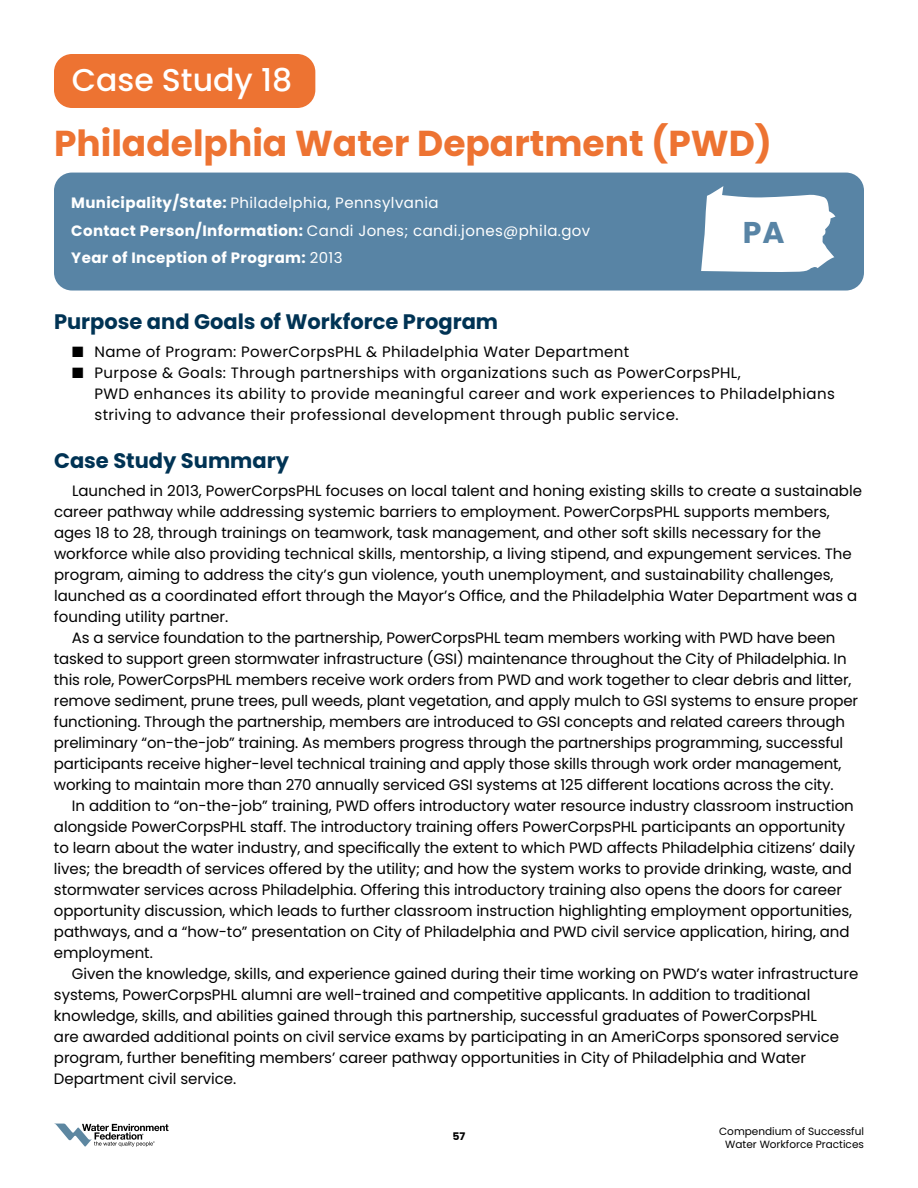
<style>
.page{position:relative;width:918px;height:1188px;background:#fff}
.page>*{position:absolute;margin:0;border:0;box-sizing:border-box;transform-origin:0 0}
.t1{font:700 36px "Poppins";color:#ed7332}
.t2{font:500 31.5px "Poppins";color:#fff}
.t3{font:700 30px "Poppins";color:#5884a5}
.t4{font:700 21px "Poppins";color:#003354}
.t5{font:15px "Poppins";letter-spacing:-.005em;color:#000}
.t6{font:15px/21px "Poppins";letter-spacing:.025em;color:#000}
.t7{font:700 15px/27.8px "Poppins";letter-spacing:.025em;color:#fff}
.t8{font:10.5px/13.5px "Poppins";color:#000;text-align:center}
.t9{font:700 10.5px "Poppins";color:#000;scale:1.04 1}
.s1{font-weight:400}
</style>
<div class="page">
<svg style="left:55px;top:1124px;width:113px;height:23px"></svg>
<div style="left:54px;top:173px;width:810px;height:118px;background:#5884a5;border-radius:18px"></div>
<div style="left:54px;top:54px;width:261px;height:54px;background:#ed7332;border-radius:18px"></div>
<svg style="left:701px;top:186px;width:134px;height:86px"></svg>
<h2 class="t2" style="left:72px;top:62px;width:222px">Case Study 18</h2>
<h1 class="t1" style="left:54px;top:123px;width:720px">Philadelphia Water Department (PWD)</h1>
<p class="t7" style="left:71px;top:189px;width:521px">Municipality/State: <span class="s1">Philadelphia, Pennsylvania<br></span>Contact Person/Information: <span class="s1">Candi Jones; candi.jones@phila.gov<br></span>Year of Inception of Program: <span class="s1">2013</span></p>
<h3 class="t3" style="left:743px;top:215px;width:43px">PA</h3>
<h3 class="t4" style="left:54px;top:309px;width:446px">Purpose and Goals of Workforce Program</h3>
<p class="t6" style="left:72px;top:341px;width:559px">■ Name of Program: PowerCorpsPHL &amp; Philadelphia Water Department</p>
<p class="t6" style="left:94px;top:362px;width:742px;text-indent:-22px">■ Purpose &amp; Goals: Through partnerships with organizations such as PowerCorpsPHL,<br>PWD enhances its ability to provide meaningful career and work experiences to Philadelphians striving to advance their professional development through public service.</p>
<h3 class="t4" style="left:54px;top:449px;width:237px">Case Study Summary</h3>
<p class="t5" style="left:72px;top:482px;width:791px">Launched in 2013, PowerCorpsPHL focuses on local talent and honing existing skills to create a sustainable</p>
<p class="t5" style="left:54px;top:503px;width:777px">career pathway while addressing systemic barriers to employment. PowerCorpsPHL supports members,</p>
<p class="t5" style="left:54px;top:524px;width:769px">ages 18 to 28, through trainings on teamwork, task management, and other soft skills necessary for the</p>
<p class="t5" style="left:54px;top:545px;width:799px">workforce while also providing technical skills, mentorship, a living stipend, and expungement services. The</p>
<p class="t5" style="left:54px;top:566px;width:781px">program, aiming to address the city’s gun violence, youth unemployment, and sustainability challenges,</p>
<p class="t5" style="left:54px;top:587px;width:805px">launched as a coordinated effort through the Mayor’s Office, and the Philadelphia Water Department was a</p>
<p class="t5" style="left:54px;top:608px;width:176px">founding utility partner.</p>
<p class="t5" style="left:72px;top:629px;width:765px">As a service foundation to the partnership, PowerCorpsPHL team members working with PWD have been</p>
<p class="t5" style="left:54px;top:650px;width:794px">tasked to support green stormwater infrastructure (GSI) maintenance throughout the City of Philadelphia. In</p>
<p class="t5" style="left:54px;top:671px;width:799px">this role, PowerCorpsPHL members receive work orders from PWD and work together to clear debris and litter,</p>
<p class="t5" style="left:54px;top:692px;width:806px">remove sediment, prune trees, pull weeds, plant vegetation, and apply mulch to GSI systems to ensure proper</p>
<p class="t5" style="left:54px;top:713px;width:793px">functioning. Through the partnership, members are introduced to GSI concepts and related careers through</p>
<p class="t5" style="left:54px;top:734px;width:791px">preliminary “on-the-job” training. As members progress through the partnerships programming, successful</p>
<p class="t5" style="left:54px;top:755px;width:789px">participants receive higher-level technical training and apply those skills through work order management,</p>
<p class="t5" style="left:54px;top:776px;width:781px">working to maintain more than 270 annually serviced GSI systems at 125 different locations across the city.</p>
<p class="t5" style="left:72px;top:797px;width:783px">In addition to “on-the-job” training, PWD offers introductory water resource industry classroom instruction</p>
<p class="t5" style="left:54px;top:818px;width:793px">alongside PowerCorpsPHL staff. The introductory training offers PowerCorpsPHL participants an opportunity</p>
<p class="t5" style="left:54px;top:839px;width:803px">to learn about the water industry, and specifically the extent to which PWD affects Philadelphia citizens’ daily</p>
<p class="t5" style="left:54px;top:860px;width:799px">lives; the breadth of services offered by the utility; and how the system works to provide drinking, waste, and</p>
<p class="t5" style="left:54px;top:881px;width:789px">stormwater services across Philadelphia. Offering this introductory training also opens the doors for career</p>
<p class="t5" style="left:54px;top:902px;width:800px">opportunity discussion, which leads to further classroom instruction highlighting employment opportunities,</p>
<p class="t5" style="left:54px;top:923px;width:797px">pathways, and a “how-to” presentation on City of Philadelphia and PWD civil service application, hiring, and</p>
<p class="t5" style="left:54px;top:944px;width:100px">employment.</p>
<p class="t5" style="left:72px;top:965px;width:788px">Given the knowledge, skills, and experience gained during their time working on PWD’s water infrastructure</p>
<p class="t5" style="left:54px;top:986px;width:758px">systems, PowerCorpsPHL alumni are well-trained and competitive applicants. In addition to traditional</p>
<p class="t5" style="left:54px;top:1007px;width:764px">knowledge, skills, and abilities gained through this partnership, successful graduates of PowerCorpsPHL</p>
<p class="t5" style="left:54px;top:1028px;width:787px">are awarded additional points on civil service exams by participating in an AmeriCorps sponsored service</p>
<p class="t5" style="left:54px;top:1049px;width:754px">program, further benefiting members’ career pathway opportunities in City of Philadelphia and Water</p>
<p class="t5" style="left:54px;top:1070px;width:184px">Department civil service.</p>
<p class="t9" style="left:453px;top:1130px;width:14px">57</p>
<p class="t8" style="left:719px;top:1124px;width:146px">Compendium of Successful<br>Water Workforce Practices</p>
</div>
